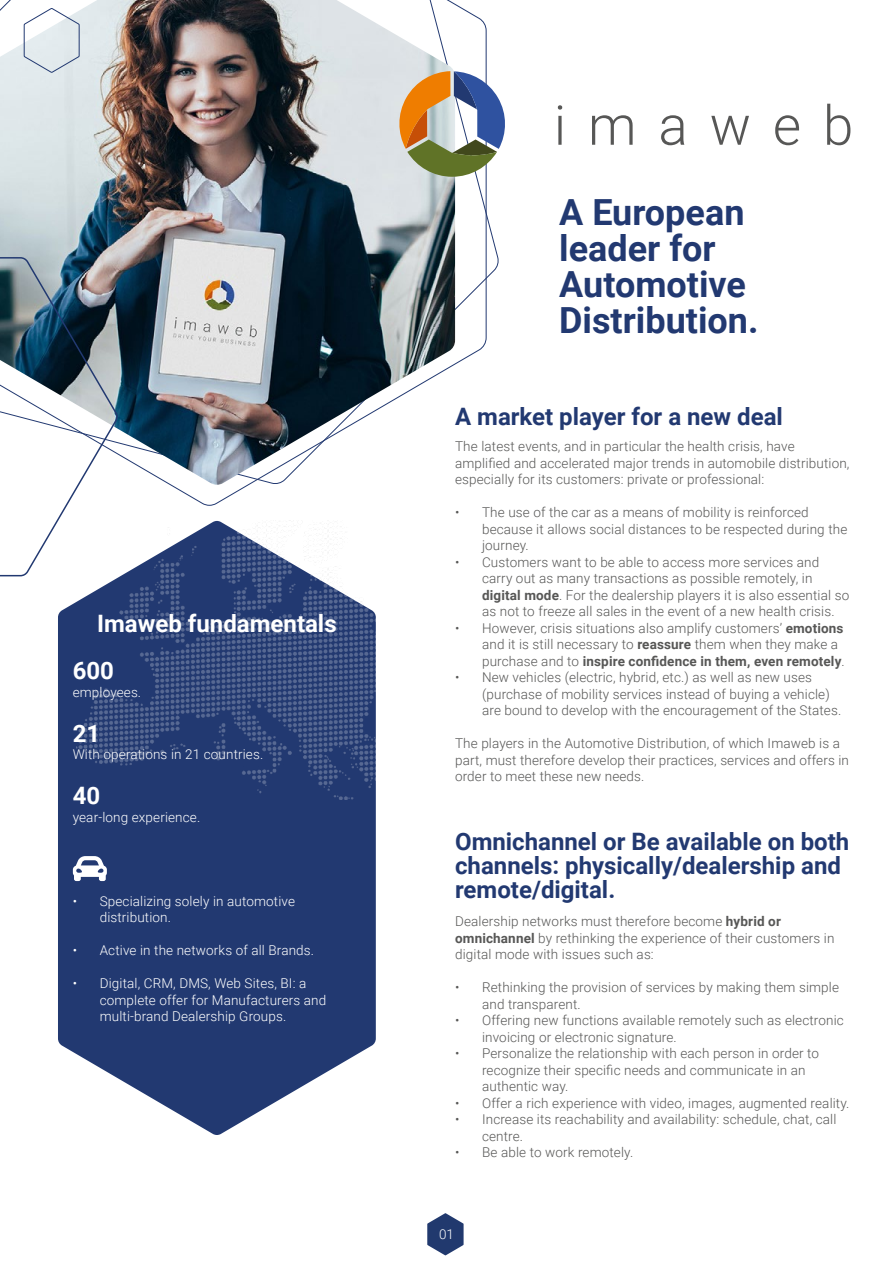
<style>
.page{position:relative;width:893px;height:1263px;background:#fff}
.page>*{position:absolute;margin:0;border:0;box-sizing:border-box;transform-origin:0 0}
.t1{font:700 36px/36px "Roboto";color:#223971}
.t2{font:700 24px/24px "Roboto";color:#223971}
.t3{font:700 24px/46.8px "Roboto";color:#fff}
.t4{font:300 13.5px/16.5px "Roboto";letter-spacing:.01em;color:#575756}
.t5{font:300 13.5px/16.5px "Roboto";letter-spacing:.01em;color:#fff}
.s1{font-weight:700}
</style>
<div class="page">
<img style="left:0;top:0;width:455px;height:485px">
<svg style="left:24px;top:8px;width:56px;height:65px"></svg>
<svg style="left:397px;top:71px;width:108px;height:106px"></svg>
<svg style="left:558px;top:105px;width:4px;height:40px"></svg>
<svg style="left:592px;top:115px;width:41px;height:30px"></svg>
<svg style="left:661px;top:115px;width:23px;height:30px"></svg>
<svg style="left:711px;top:116px;width:38px;height:29px"></svg>
<svg style="left:775px;top:115px;width:24px;height:30px"></svg>
<svg style="left:827px;top:104px;width:23px;height:41px"></svg>
<svg style="left:0;top:256px;width:119px;height:321px"></svg>
<svg style="left:58px;top:521px;width:318px;height:614px;fill:#223971"></svg>
<img style="left:76px;top:521px;width:300px;height:278px">
<svg style="left:73px;top:856px;width:34px;height:25px"></svg>
<svg style="left:427px;top:1213px;width:37px;height:42px"></svg>
<h2 class="t3" style="left:73px;top:599px;width:265px;text-indent:24px">Imaweb fundamentals<br>600</h2>
<p class="t5" style="left:73px;top:683px;width:70px">employees.</p>
<h2 class="t3" style="left:73px;top:709px;width:29px">21</h2>
<p class="t5" style="left:73px;top:746px;width:192px">With operations in 21 countries.</p>
<h2 class="t3" style="left:73px;top:771px;width:29px">40</h2>
<p class="t5" style="left:73px;top:808px;width:129px">year-long experience.</p>
<p class="t5" style="left:100px;top:892px;width:197px;text-indent:-27px">• Specializing solely in automotive distribution.</p>
<p class="t5" style="left:73px;top:941px;width:243px">• Active in the networks of all Brands.</p>
<p class="t5" style="left:100px;top:974px;width:228px;text-indent:-27px">• Digital, CRM, DMS, Web Sites, BI: a complete offer for Manufacturers and multi-brand Dealership Groups.</p>
<h1 class="t1" style="left:559px;top:193px;width:201px">A European leader for<br>Automotive<br>Distribution.</h1>
<h2 class="t2" style="left:455px;top:404px;width:329px">A market player for a new deal</h2>
<p class="t4" style="left:455px;top:438px;width:396px">The latest events, and in particular the health crisis, have amplified and accelerated major trends in automobile distribution, especially for its customers: private or professional:</p>
<p class="t4" style="left:482px;top:504px;width:367px;text-indent:-27px">• The use of the car as a means of mobility is reinforced because it allows social distances to be respected during the journey.</p>
<p class="t4" style="left:482px;top:553px;width:369px;text-indent:-27px">• Customers want to be able to access more services and carry out as many transactions as possible remotely, in <span class="s1">digital mode</span>. For the dealership players it is also essential so as not to freeze all sales in the event of a new health crisis.</p>
<p class="t4" style="left:482px;top:619px;width:364px;text-indent:-27px">• However, crisis situations also amplify customers’ <span class="s1">emotions </span>and it is still necessary to <span class="s1">reassure</span> them when they make a purchase and to <span class="s1">inspire confidence in them, even remotely</span>.</p>
<p class="t4" style="left:482px;top:669px;width:361px;text-indent:-27px">• New vehicles (electric, hybrid, etc.) as well as new uses (purchase of mobility services instead of buying a vehicle) are bound to develop with the encouragement of the States.</p>
<p class="t4" style="left:455px;top:735px;width:395px">The players in the Automotive Distribution, of which Imaweb is a part, must therefore develop their practices, services and offers in order to meet these new needs.</p>
<h2 class="t2" style="left:455px;top:829px;width:396px">Omnichannel or Be available on both channels: physically/dealership and remote/digital.</h2>
<p class="t4" style="left:455px;top:913px;width:381px">Dealership networks must therefore become <span class="s1">hybrid or omnichannel</span> by rethinking the experience of their customers in digital mode with issues such as:</p>
<p class="t4" style="left:482px;top:979px;width:358px;text-indent:-27px">• Rethinking the provision of services by making them simple and transparent.</p>
<p class="t4" style="left:482px;top:1012px;width:363px;text-indent:-27px">• Offering new functions available remotely such as electronic invoicing or electronic signature.</p>
<p class="t4" style="left:482px;top:1045px;width:339px;text-indent:-27px">• Personalize the relationship with each person in order to recognize their specific needs and communicate in an authentic way.</p>
<p class="t4" style="left:455px;top:1094px;width:396px">• Offer a rich experience with video, images, augmented reality.</p>
<p class="t4" style="left:482px;top:1111px;width:356px;text-indent:-27px">• Increase its reachability and availability: schedule, chat, call centre.</p>
<p class="t4" style="left:455px;top:1144px;width:180px">• Be able to work remotely.</p>
<p class="t5" style="left:439px;top:1225px;width:16px">01</p>
</div>
